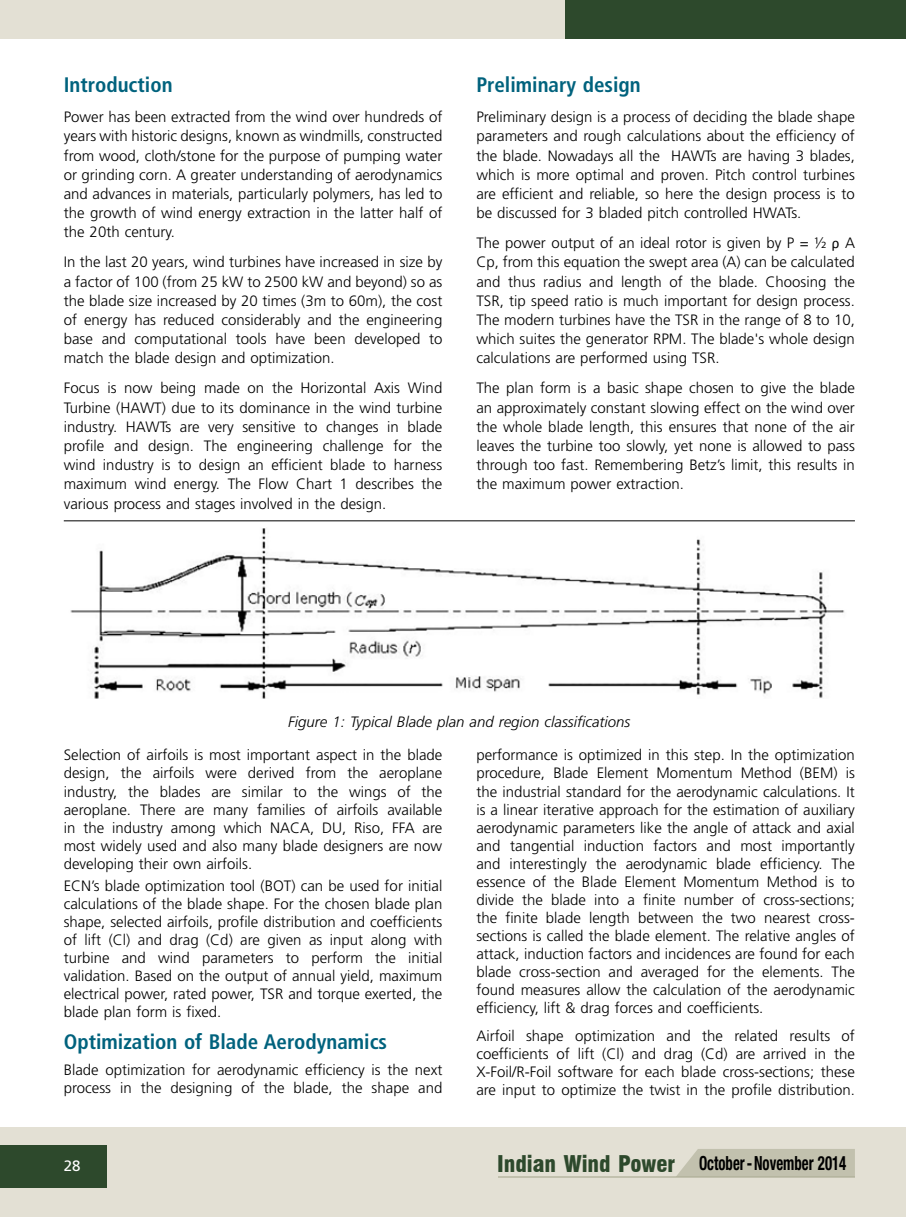
<style>
.page{position:relative;width:906px;height:1217px;background:#fff}
.page>*{position:absolute;margin:0;border:0;box-sizing:border-box;transform-origin:0 0}
.t1{font:700 condensed 21px "Frutiger LT Std";color:#00627d}
.t2{font:700 condensed 19.5px "Helvetica Neue LT Pro";color:#000;scale:.76 1}
.t3{font:300 15px/19.2px "Frutiger LT Std";color:#000;text-align:justify}
.t4{font:italic 300 15px "Frutiger LT Std";color:#000}
.t5{font:15px "Frutiger LT Std";color:#fff}
.s1{font-family:"Calibri";font-weight:400}
.s2{font-family:"Swiss 721 BT";font-weight:900;font-size:22.5px;color:#2d492c}
</style>
<div class="page">
<div style="left:0;top:0;width:566px;height:38px;background:#e3e0d4"></div>
<div style="left:0;top:1127px;width:906px;height:89px;background:#e3e0d4"></div>
<div style="left:566px;top:0;width:340px;height:38px;background:#2d492c"></div>
<div style="left:0;top:1144px;width:106px;height:43px;background:#2d492c"></div>
<hr style="left:498px;top:1176px;width:357px;height:1px;background:#a2a389">
<div style="left:677px;top:1149px;width:178px;height:27px;background:#c2c1ae"></div>
<img style="left:70px;top:528px;width:775px;height:170px">
<hr style="left:64px;top:520px;width:791px;height:1px;background:#000">
<h1 class="t1" style="left:64px;top:73px;width:110px">Introduction</h1>
<p class="t3" style="left:64px;top:108px;width:380px">Power has been extracted from the wind over hundreds of years with historic designs, known as windmills, constructed from wood, cloth/stone for the purpose of pumping water or grinding corn. A greater understanding of aerodynamics and advances in materials, particularly polymers, has led to the growth of wind energy extraction in the latter half of the 20th century.</p>
<p class="t3" style="left:64px;top:253px;width:380px">In the last 20 years, wind turbines have increased in size by a factor of 100 (from 25 kW to 2500 kW and beyond) so as the blade size increased by 20 times (3m to 60m), the cost of energy has reduced considerably and the engineering base and computational tools have been developed to match the blade design and optimization.</p>
<p class="t3" style="left:64px;top:378px;width:380px">Focus is now being made on the Horizontal Axis Wind Turbine (HAWT) due to its dominance in the wind turbine industry. HAWTs are very sensitive to changes in blade profile and design. The engineering challenge for the wind industry is to design an efficient blade to harness maximum wind energy. The Flow Chart 1 describes the various process and stages involved in the design.</p>
<h1 class="t1" style="left:476px;top:73px;width:166px">Preliminary design</h1>
<p class="t3" style="left:476px;top:108px;width:380px">Preliminary design is a process of deciding the blade shape parameters and rough calculations about the efficiency of the blade. Nowadays all the HAWTs are having 3 blades, which is more optimal and proven. Pitch control turbines are efficient and reliable, so here the design process is to be discussed for 3 bladed pitch controlled HWATs.</p>
<p class="t3" style="left:476px;top:233px;width:380px">The power output of an ideal rotor is given by P = ½ <span class="s1">ρ</span> A Cp, from this equation the swept area (A) can be calculated and thus radius and length of the blade. Choosing the TSR, tip speed ratio is much important for design process.<br>The modern turbines have the TSR in the range of 8 to 10, which suites the generator RPM. The blade's whole design calculations are performed using TSR.</p>
<p class="t3" style="left:476px;top:378px;width:380px">The plan form is a basic shape chosen to give the blade an approximately constant slowing effect on the wind over the whole blade length, this ensures that none of the air leaves the turbine too slowly, yet none is allowed to pass through too fast. Remembering Betz’s limit, this results in the maximum power extraction.</p>
<p class="t4" style="left:288px;top:713px;width:344px">Figure 1: Typical Blade plan and region classifications</p>
<p class="t3" style="left:64px;top:746px;width:380px;line-height:18px">Selection of airfoils is most important aspect in the blade design, the airfoils were derived from the aeroplane industry, the blades are similar to the wings of the aeroplane. There are many families of airfoils available in the industry among which NACA, DU, Riso, FFA are most widely used and also many blade designers are now developing their own airfoils.</p>
<p class="t3" style="left:64px;top:876px;width:380px;line-height:18px">ECN’s blade optimization tool (BOT) can be used for initial calculations of the blade shape. For the chosen blade plan shape, selected airfoils, profile distribution and coefficients of lift (Cl) and drag (Cd) are given as input along with turbine and wind parameters to perform the initial validation. Based on the output of annual yield, maximum electrical power, rated power, TSR and torque exerted, the blade plan form is fixed.</p>
<h1 class="t1" style="left:64px;top:1028px;width:325px">Optimization of Blade Aerodynamics</h1>
<p class="t3" style="left:64px;top:1060px;width:380px;line-height:18px">Blade optimization for aerodynamic efficiency is the next process in the designing of the blade, the shape and</p>
<p class="t3" style="left:476px;top:746px;width:380px;line-height:18px">performance is optimized in this step. In the optimization procedure, Blade Element Momentum Method (BEM) is the industrial standard for the aerodynamic calculations. It is a linear iterative approach for the estimation of auxiliary aerodynamic parameters like the angle of attack and axial and tangential induction factors and most importantly and interestingly the aerodynamic blade efficiency. The essence of the Blade Element Momentum Method is to divide the blade into a finite number of cross-sections; the finite blade length between the two nearest cross&shy;sections is called the blade element. The relative angles of attack, induction factors and incidences are found for each blade cross-section and averaged for the elements. The found measures allow the calculation of the aerodynamic efficiency, lift &amp; drag forces and coefficients.</p>
<p class="t3" style="left:476px;top:1027px;width:380px;line-height:18px">Airfoil shape optimization and the related results of coefficients of lift (Cl) and drag (Cd) are arrived in the X-Foil/R-Foil software for each blade cross-sections; these are input to optimize the twist in the profile distribution.</p>
<p class="t5" style="left:64px;top:1156px;width:18px">28</p>
<h2 class="t2" style="left:497px;top:1150px;width:461px"><span class="s2">Indian Wind Power</span> October-November 2014</h2>
</div>
